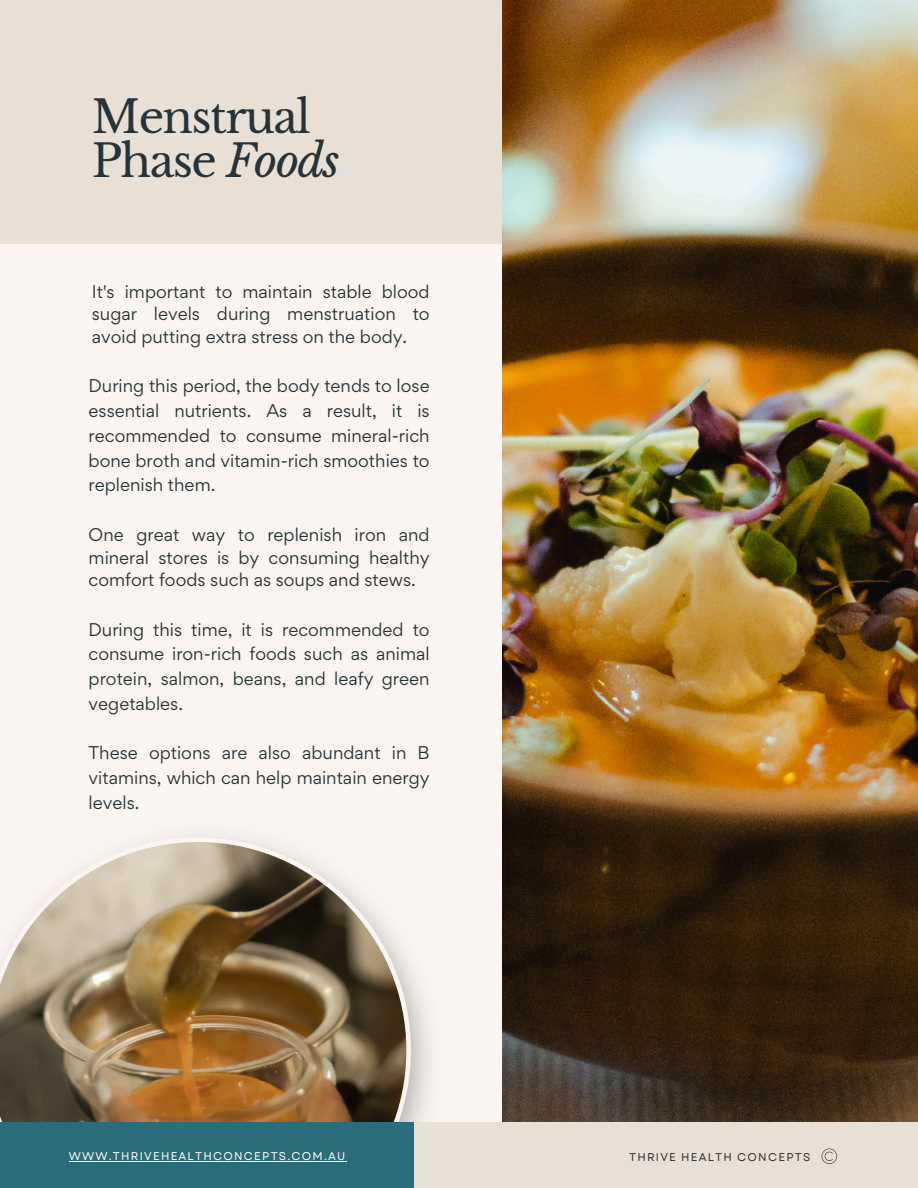
<style>
.page{position:relative;width:918px;height:1188px;background:#faf5f0}
.page>*{position:absolute;margin:0;border:0;box-sizing:border-box;transform-origin:0 0}
.t1{font:44.4px/43.8px "Libre Baskerville";letter-spacing:-.035em;color:#263338}
.t2{font:16.5px/24.8px "Gordita";color:#263338;text-align:justify}
.t3{font:11.25px "Garet";letter-spacing:.105em;color:#fff}
.t4{font:11.25px "Garet";letter-spacing:.105em;color:#263338}
.s1{font-style:italic}
</style>
<div class="page">
<svg style="left:128px;top:837px;width:283px;height:285px"></svg>
<img style="left:0;top:842px;width:406px;height:280px">
<div style="left:0;top:0;width:918px;height:243px;background:#e8e0d5"></div>
<img style="left:503px;top:0;width:415px;height:1122px">
<div style="left:0;top:1122px;width:414px;height:66px;background:#2a6c7a"></div>
<hr style="left:69px;top:1161px;width:278px;height:1px;background:#fff">
<div style="left:414px;top:1122px;width:504px;height:66px;background:#e8e0d5"></div>
<svg style="left:822px;top:1149px;width:15px;height:15px"></svg>
<h2 class="t1" style="left:92px;top:96px;width:249px">Menstrual<br>Phase <span class="s1">Foods</span></h2>
<h2 class="t2" style="left:92px;top:280px;width:339px;line-height:22.5px">It's important to maintain stable blood sugar levels during menstruation to avoid putting extra stress on the body.</h2>
<p class="t2" style="left:89px;top:373px;width:343px">During this period, the body tends to lose essential nutrients. As a result, it is recommended to consume mineral-rich bone broth and vitamin-rich smoothies to replenish them.</p>
<p class="t2" style="left:89px;top:523px;width:343px;line-height:22.5px">One great way to replenish iron and mineral stores is by consuming healthy comfort foods such as soups and stews.</p>
<p class="t2" style="left:89px;top:617px;width:343px">During this time, it is recommended to consume iron-rich foods such as animal protein, salmon, beans, and leafy green vegetables.</p>
<p class="t2" style="left:89px;top:741px;width:343px">These options are also abundant in B vitamins, which can help maintain energy levels.</p>
<p class="t3" style="left:69px;top:1148px;width:278px">WWW.THRIVEHEALTHCONCEPTS.COM.AU</p>
<p class="t4" style="left:629px;top:1149px;width:183px">THRIVE HEALTH CONCEPTS</p>
</div>
